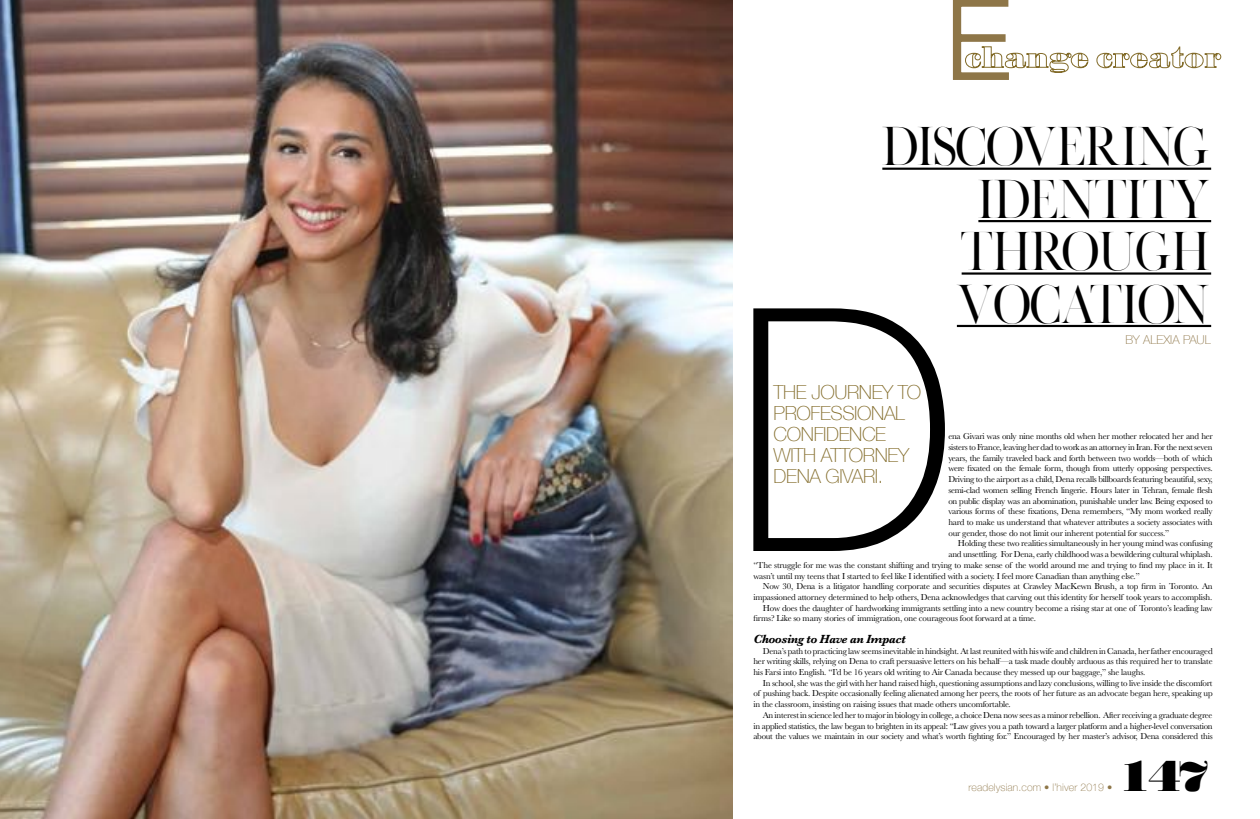
<style>
.page{position:relative;width:1260px;height:819px;background:#fff}
.page>*{position:absolute;margin:0;border:0;box-sizing:border-box;transform-origin:0 0}
.t1{font:100 339.68px "Helvetica Neue";color:#000}
.t2{font:43.66px/52.4px "Manhattan";letter-spacing:-.03em;color:#000;text-align:right;scale:.85 1}
.t3{font:42px "Falstaff";color:#000}
.t4{font:100 19.43px/21px "Helvetica Neue";letter-spacing:-.02em;color:#826b29}
.t5{font:italic 700 12.25px "Baskerville";letter-spacing:-.03em;color:#000}
.t6{font:100 12.25px "Helvetica Neue";color:#8e7648}
.t7{font:100 10.5px "Helvetica Neue";letter-spacing:.01em;color:#8e7648}
.t8{font:8.92px/10.7px "Baskerville";letter-spacing:-.02em;color:#000;text-align:justify}
</style>
<div class="page">
<svg style="left:1096px;top:47px;width:125px;height:21px"></svg>
<hr style="left:882px;top:168px;width:329px;height:2px;background:#000">
<hr style="left:978px;top:220px;width:233px;height:2px;background:#000">
<hr style="left:962px;top:272px;width:249px;height:3px;background:#000">
<hr style="left:957px;top:325px;width:254px;height:2px;background:#000">
<svg style="left:952px;top:0;width:136px;height:80px"></svg>
<img style="left:0;top:0;width:732px;height:819px">
<h2 class="t2" style="left:882px;top:124px;width:388px">DISCOVERING<br>IDENTITY<br>THROUGH<br>VOCATION</h2>
<h3 class="t6" style="left:1126px;top:332px;width:87px">BY ALEXIA PAUL</h3>
<h1 class="t1" style="left:732px;top:223px;width:228px">D</h1>
<h3 class="t4" style="left:774px;top:381px;width:149px">THE JOURNEY TO<br>PROFESSIONAL<br>CONFIDENCE<br>WITH ATTORNEY<br>DENA GIVARI.</h3>
<p class="t8" style="left:948px;top:431px;width:266px">ena Givari was only nine months old when her mother relocated her and her sisters to France, leaving her dad to work as an attorney in Iran. For the next seven years, the family traveled back and forth between two worlds—both of which were fixated on the female form, though from utterly opposing perspectives.<br>Driving to the airport as a child, Dena recalls billboards featuring beautiful, sexy, semi-clad women selling French lingerie. Hours later in Tehran, female flesh on public display was an abomination, punishable under law. Being exposed to various forms of these fixations, Dena remembers, “My mom worked really hard to make us understand that whatever attributes a society associates with our gender, those do not limit our inherent potential for success.”</p>
<p class="t8" style="left:958px;top:538px;width:256px">Holding these two realities simultaneously in her young mind was confusing</p>
<p class="t8" style="left:948px;top:549px;width:266px">and unsettling. For Dena, early childhood was a bewildering cultural whiplash.</p>
<p class="t8" style="left:753px;top:560px;width:461px">“The struggle for me was the constant shifting and trying to make sense of the world around me and trying to find my place in it. It</p>
<p class="t8" style="left:753px;top:570px;width:388px">wasn’t until my teens that I started to feel like I identified with a society. I feel more Canadian than anything else.”</p>
<p class="t8" style="left:763px;top:581px;width:451px">Now 30, Dena is a litigator handling corporate and securities disputes at Crawley MacKewn Brush, a top firm in Toronto. An</p>
<p class="t8" style="left:753px;top:592px;width:461px">impassioned attorney determined to help others, Dena acknowledges that carving out this identity for herself took years to accomplish.</p>
<p class="t8" style="left:763px;top:602px;width:451px">How does the daughter of hardworking immigrants settling into a new country become a rising star at one of Toronto’s leading law</p>
<p class="t8" style="left:753px;top:613px;width:284px">firms? Like so many stories of immigration, one courageous foot forward at a time.</p>
<h3 class="t5" style="left:753px;top:632px;width:154px">Choosing to Have an Impact</h3>
<p class="t8" style="left:753px;top:645px;width:461px;text-indent:9px">Dena’s path to practicing law seems inevitable in hindsight. At last reunited with his wife and children in Canada, her father encouraged her writing skills, relying on Dena to craft persuasive letters on his behalf—a task made doubly arduous as this required her to translate his Farsi into English. “I’d be 16 years old writing to Air Canada because they messed up our baggage,” she laughs.</p>
<p class="t8" style="left:753px;top:677px;width:461px;text-indent:9px">In school, she was the girl with her hand raised high, questioning assumptions and lazy conclusions, willing to live inside the discomfort of pushing back. Despite occasionally feeling alienated among her peers, the roots of her future as an advocate began here, speaking up in the classroom, insisting on raising issues that made others uncomfortable.</p>
<p class="t8" style="left:753px;top:710px;width:461px;text-indent:9px">An interest in science led her to major in biology in college, a choice Dena now sees as a minor rebellion. After receiving a graduate degree in applied statistics, the law began to brighten in its appeal: “Law gives you a path toward a larger platform and a higher-level conversation about the values we maintain in our society and what’s worth fighting for.” Encouraged by her master’s advisor, Dena considered this</p>
<p class="t7" style="left:969px;top:780px;width:145px">readelysian.com • l’hiver 2019 •</p>
<h3 class="t3" style="left:1119px;top:751px;width:93px">147</h3>
</div>
